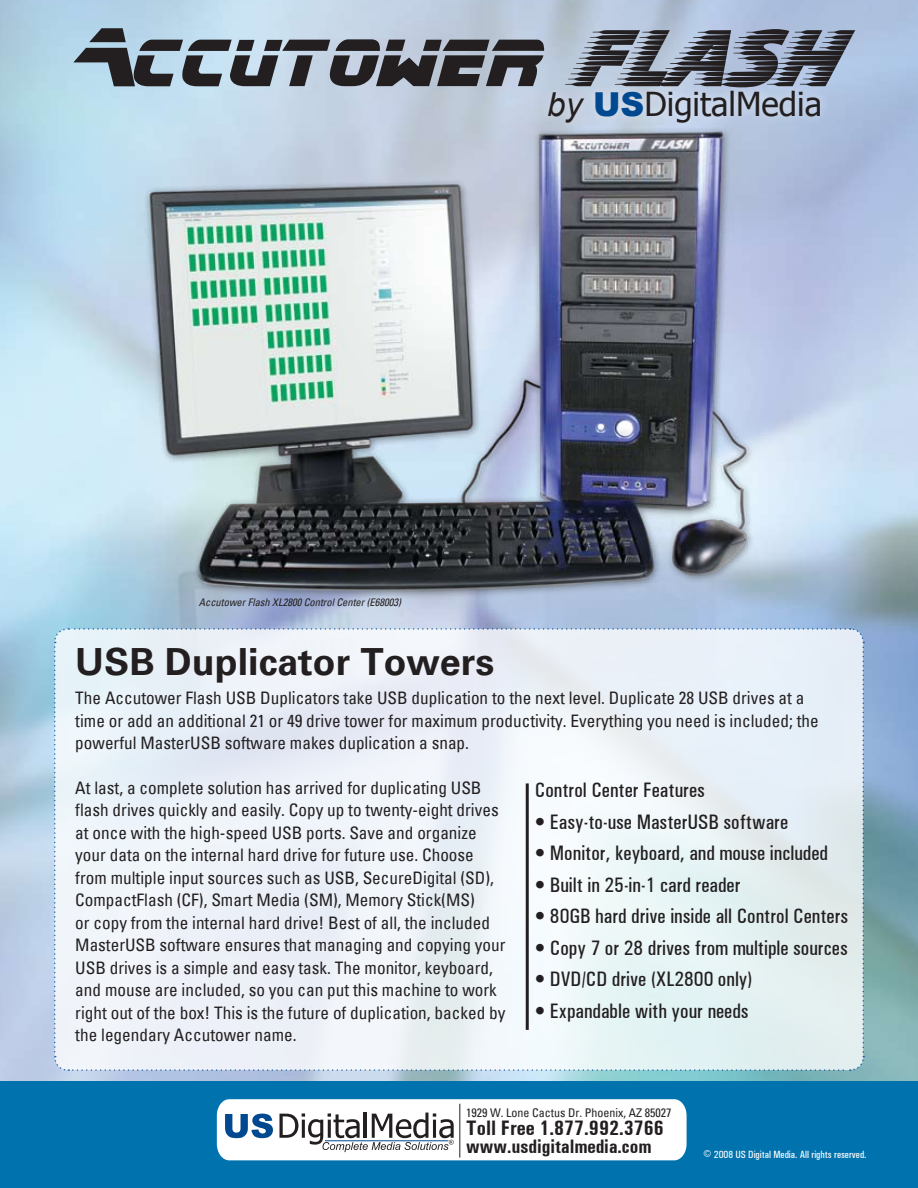
<style>
.page{position:relative;width:918px;height:1188px;background:#fff}
.page>*{position:absolute;margin:0;border:0;box-sizing:border-box;transform-origin:0 0}
.t1{font:84px "Slipstream Let Plain";color:#231f20}
.t2{font:67.5px "Blade Runner Movie Font";color:#231f20}
.t3{font:700 37.5px "Univers";color:#231f20}
.t4{font:33px "Tahoma";color:#231f20}
.t5{font:500 condensed 21px "Univers";color:#231f20}
.t6{font:700 condensed 21px "Univers";color:#231f20}
.t7{font:700 condensed 19.5px "Univers";color:#231f20}
.t8{font:condensed 17.25px/22.5px "Univers";color:#231f20}
.t9{font:condensed 12px "Univers";color:#231f20}
.t10{font:italic condensed 10.5px "Univers";color:#231f20}
.t11{font:500 condensed 10.5px "Univers";color:#fff}
.s1{font-size:84px}
.s2{font-family:"Arial";font-weight:900;color:#004990}
.s3{font-size:15px}
</style>
<div class="page">
<img style="left:0;top:0;width:918px;height:1082px">
<div style="left:0;top:1082px;width:918px;height:106px;background:#0073ae"></div>
<svg style="left:217px;top:1099px;width:470px;height:61px"></svg>
<hr style="left:325px;top:1140px;width:123px;height:1px;background:#004990">
<img style="left:122px;top:115px;width:653px;height:512px">
<div style="left:538px;top:81px;width:380px;height:85px;background:#fff;opacity:.5"></div>
<svg style="left:53px;top:627px;width:812px;height:445px"></svg>
<hr style="left:526px;top:783px;width:3px;height:247px;background:#231f20">
<h2 class="t2" style="left:87px;top:28px;width:497px"><span class="s1">A</span>CCUTOWER <sub>by</sub></h2>
<h1 class="t1" style="left:565px;top:12px;width:268px">Flash</h1>
<h3 class="t4" style="left:593px;top:82px;width:230px"><span class="s2">US</span>DigitalMedia</h3>
<p class="t10" style="left:199px;top:595px;width:204px">Accutower Flash XL2800 Control Center (E68003)</p>
<h3 class="t3" style="left:75px;top:639px;width:420px">USB Duplicator Towers</h3>
<p class="t8" style="left:75px;top:687px;width:745px">The Accutower Flash USB Duplicators take USB duplication to the next level. Duplicate 28 USB drives at a time or add an additional 21 or 49 drive tower for maximum productivity. Everything you need is included; the powerful MasterUSB software makes duplication a snap.</p>
<p class="t8" style="left:75px;top:776px;width:432px">At last, a complete solution has arrived for duplicating USB flash drives quickly and easily. Copy up to twenty-eight drives at once with the high-speed USB ports. Save and organize your data on the internal hard drive for future use. Choose from multiple input sources such as USB, SecureDigital (SD), CompactFlash (CF), Smart Media (SM), Memory Stick(MS)<br>or copy from the internal hard drive! Best of all, the included MasterUSB software ensures that managing and copying your USB drives is a simple and easy task. The monitor, keyboard, and mouse are included, so you can put this machine to work right out of the box! This is the future of duplication, backed by the legendary Accutower name.</p>
<p class="t5" style="left:535px;top:778px;width:171px">Control Center Features</p>
<p class="t5" style="left:535px;top:809px;width:255px">• Easy-to-use MasterUSB software</p>
<p class="t5" style="left:535px;top:841px;width:295px">• Monitor, keyboard, and mouse included</p>
<p class="t5" style="left:535px;top:872px;width:207px">• Built in 25-in-1 card reader</p>
<p class="t5" style="left:535px;top:904px;width:315px">• 80GB hard drive inside all Control Centers</p>
<p class="t5" style="left:535px;top:935px;width:314px">• Copy 7 or 28 drives from multiple sources</p>
<p class="t5" style="left:535px;top:967px;width:219px">• DVD/CD drive (XL2800 only)</p>
<p class="t5" style="left:535px;top:998px;width:215px">• Expandable with your needs</p>
<p class="t9" style="left:466px;top:1105px;width:207px">1929 W. Lone Cactus Dr. Phoenix, AZ 85027</p>
<p class="t6" style="left:466px;top:1115px;width:199px">Toll Free 1.877.992.3766</p>
<p class="t7" style="left:466px;top:1134px;width:187px">www.usdigitalmedia.com</p>
<p class="t11" style="left:703px;top:1148px;width:165px"><span class="s3">©</span> 2008 US Digital Media. All rights reserved.</p>
</div>
